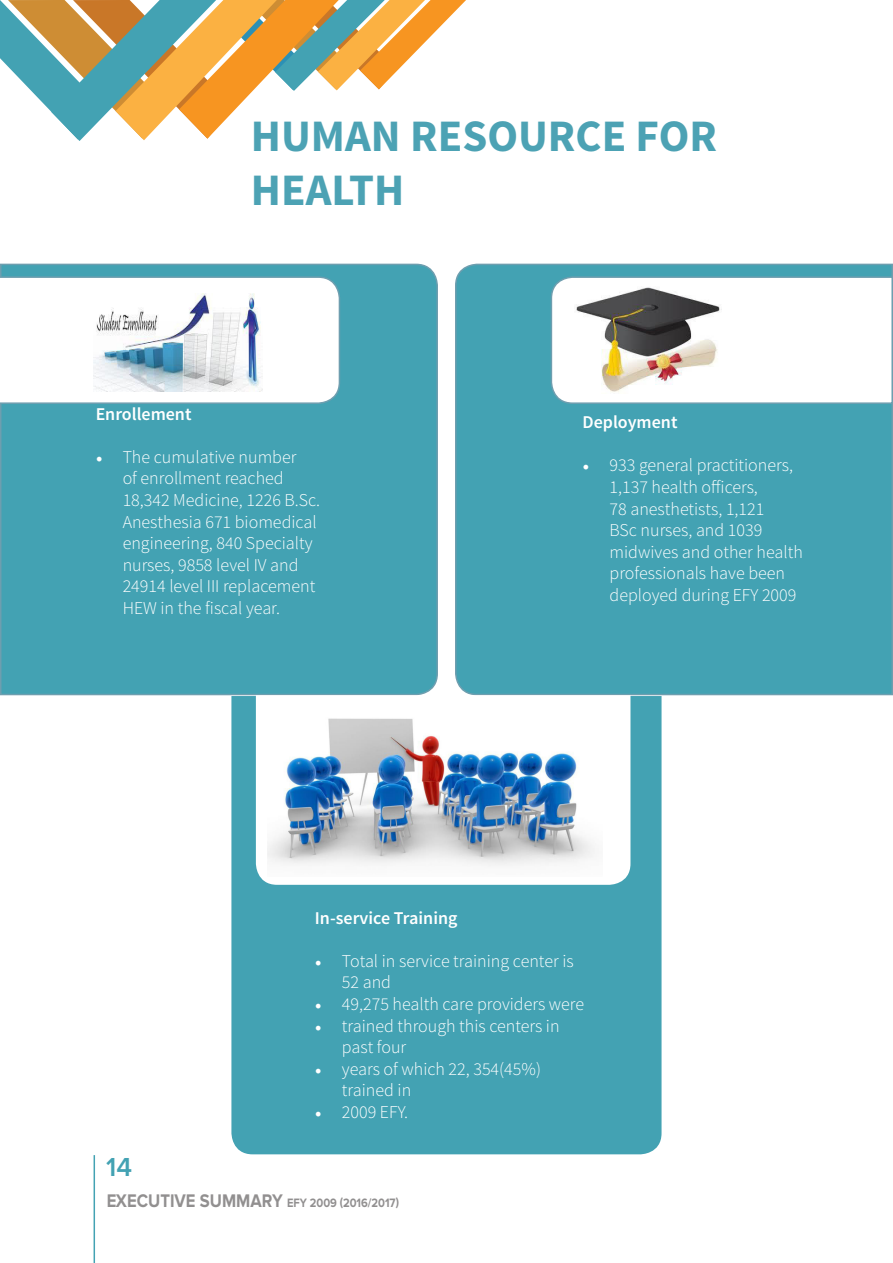
<style>
.page{position:relative;width:893px;height:1263px;background:#fff}
.page>*{position:absolute;margin:0;border:0;box-sizing:border-box;transform-origin:0 0}
.t1{font:700 45px/54px "Source Sans Pro";color:#4ca2b4}
.t2{font:600 27px "Proxima Nova A";color:#43a2b3}
.t3{font:300 18px/21.6px "Source Sans Pro";color:#fff}
.t4{font:600 18px "Source Sans Pro";color:#fff}
.t5{font:700 12.6px "Proxima Nova A";color:#231f20;scale:.88 1}
.s1{font-family:"Minion Pro";font-weight:400}
.s2{font-size:18.9px}
</style>
<div class="page">
<hr style="left:94px;top:1155px;width:1px;height:108px;background:#43a2b3">
<svg style="left:0;top:0;width:466px;height:141px"></svg>
<div style="left:0;top:263px;width:438px;height:433px;background:#43a2b3"></div>
<svg style="left:0;top:276px;width:341px;height:129px"></svg>
<div style="left:455px;top:263px;width:438px;height:433px;background:#43a2b3"></div>
<div style="left:231px;top:696px;width:430px;height:458px;background:#43a2b3"></div>
<img style="left:94px;top:293px;width:168px;height:98px">
<svg style="left:550px;top:276px;width:343px;height:129px"></svg>
<svg style="left:256px;top:695px;width:374px;height:190px"></svg>
<img style="left:575px;top:286px;width:147px;height:108px">
<img style="left:268px;top:699px;width:334px;height:177px">
<h1 class="t1" style="left:251px;top:110px;width:468px">HUMAN RESOURCE FOR<br>HEALTH</h1>
<p class="t4" style="left:96px;top:402px;width:97px">Enrollement</p>
<p class="t3" style="left:123px;top:446px;width:199px;text-indent:-27px"><span class="s1">•</span> The cumulative number<br>of enrollment reached<br>18,342 Medicine, 1226 B.Sc.<br>Anesthesia 671 biomedical engineering, 840 Specialty nurses, 9858 level IV and<br>24914 level III replacement<br>HEW in the fiscal year.</p>
<p class="t4" style="left:583px;top:411px;width:96px">Deployment</p>
<p class="t3" style="left:610px;top:455px;width:195px;text-indent:-27px"><span class="s1">•</span> 933 general practitioners,<br>1,137 health officers,<br>78 anesthetists, 1,121<br>BSc nurses, and 1039 midwives and other health professionals have been deployed during EFY 2009</p>
<p class="t4" style="left:315px;top:906px;width:144px">In-service Training</p>
<p class="t3" style="left:342px;top:950px;width:233px;text-indent:-27px"><span class="s1">•</span> Total in service training center is<br>52 and</p>
<p class="t3" style="left:315px;top:993px;width:271px"><span class="s1">•</span> 49,275 health care providers were</p>
<p class="t3" style="left:342px;top:1015px;width:219px;text-indent:-27px"><span class="s1">•</span> trained through this centers in past four</p>
<p class="t3" style="left:342px;top:1058px;width:201px;text-indent:-27px"><span class="s1">•</span> years of which 22, 354(45%) trained in</p>
<p class="t3" style="left:315px;top:1101px;width:95px"><span class="s1">•</span> 2009 EFY.</p>
<h2 class="t2" style="left:106px;top:1152px;width:27px">14</h2>
<p class="t5" style="left:106px;top:1196px;width:334px"><span class="s2">EXECUTIVE SUMMARY</span> EFY 2009 (2016/2017)</p>
</div>
